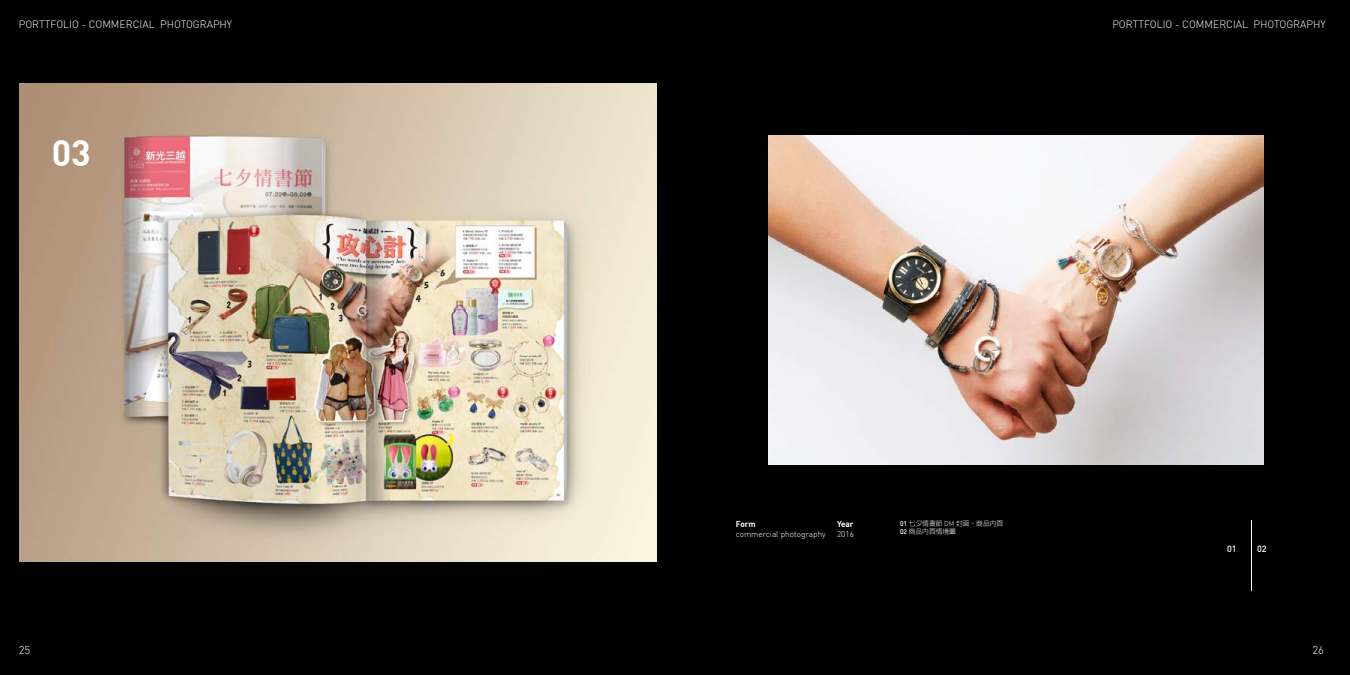
<style>
.page{position:relative;width:1350px;height:675px;background:#000}
.page>*{position:absolute;margin:0;border:0;box-sizing:border-box;transform-origin:0 0}
.t1{font:700 36px "DIN";color:#fff}
.t2{font:300 11.25px "DIN";color:#fff}
.t3{font:300 10.5px "DIN";color:#fff}
.t4{font:500 9px "DIN";color:#fff}
.t5{font:300 8.25px "DIN";color:#fff}
.t6{font:700 8.25px "DIN";color:#fff}
.t7{font:300 6.75px/8.1px "AR Hei B5";color:#fff}
.s1{font-family:"DIN";font-weight:500}
.s2{font-family:"DIN"}
</style>
<div class="page">
<hr style="left:1251px;top:520px;width:1px;height:71px;background:#fff">
<img style="left:19px;top:84px;width:637px;height:478px">
<img style="left:768px;top:135px;width:496px;height:330px">
<p class="t3" style="left:19px;top:17px;width:215px">PORTTFOLIO - COMMERCIAL PHOTOGRAPHY</p>
<p class="t3" style="left:1112px;top:17px;width:215px">PORTTFOLIO - COMMERCIAL PHOTOGRAPHY</p>
<h1 class="t1" style="left:52px;top:129px;width:41px">03</h1>
<p class="t6" style="left:736px;top:519px;width:22px">Form</p>
<p class="t5" style="left:736px;top:529px;width:92px">commercial photography</p>
<p class="t6" style="left:837px;top:519px;width:18px">Year</p>
<p class="t5" style="left:837px;top:529px;width:18px">2016</p>
<p class="t7" style="left:900px;top:519px;width:105px"><span class="s1">01</span> 七夕情書節 <span class="s2">DM</span> 封面、商品內頁<br><span class="s1">02</span> 商品內頁情境圖</p>
<p class="t4" style="left:1227px;top:543px;width:11px">01</p>
<p class="t4" style="left:1257px;top:543px;width:11px">02</p>
<p class="t2" style="left:19px;top:643px;width:13px">25</p>
<p class="t2" style="left:1312px;top:643px;width:13px">26</p>
</div>
